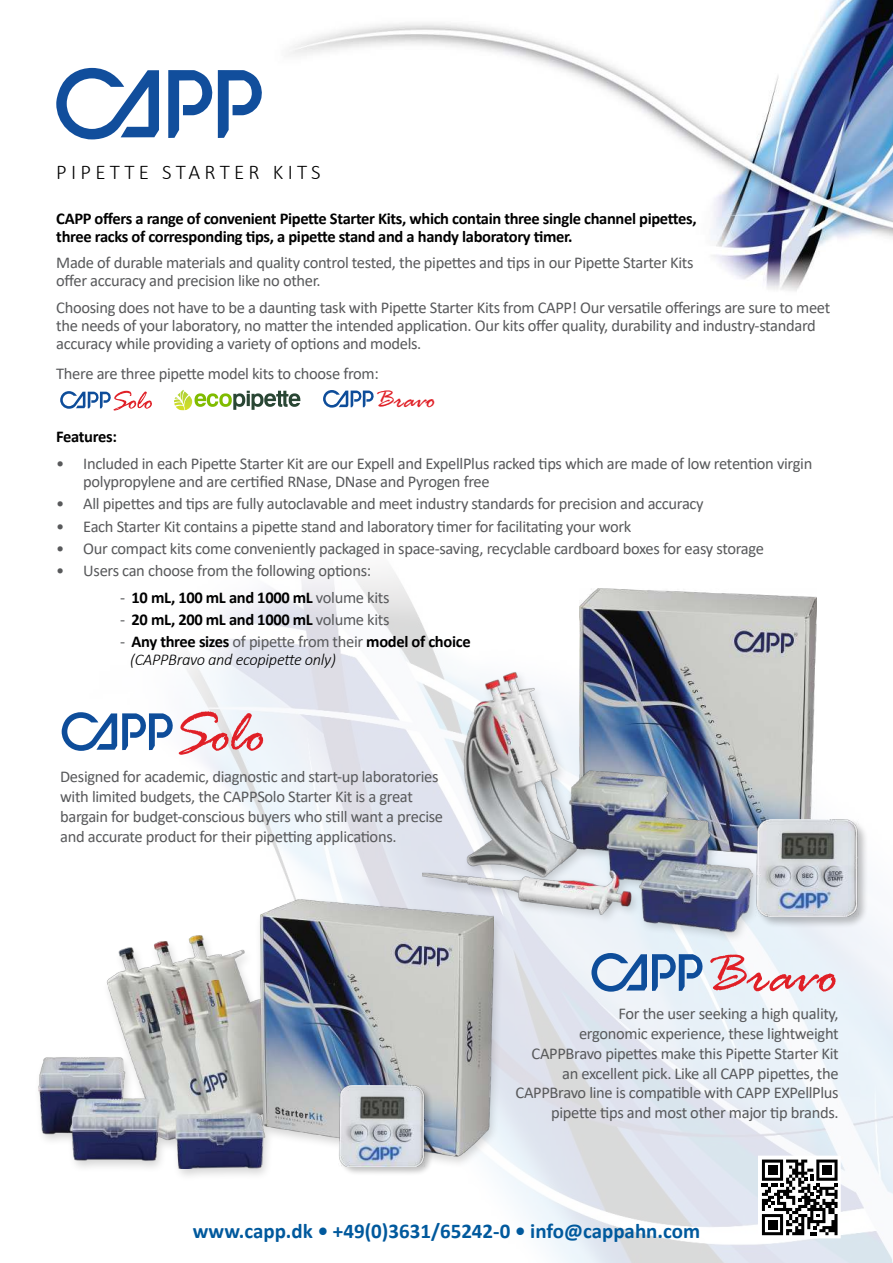
<style>
.page{position:relative;width:893px;height:1263px;background:#fff}
.page>*{position:absolute;margin:0;border:0;box-sizing:border-box;transform-origin:0 0}
.t1{font:italic 60.45px "Rage";color:#e02027}
.t2{font:italic 27.6px "Rage";color:#e02027}
.t3{font:700 21px "Calibri";color:#00599d}
.t4{font:300 21px "Calibri";letter-spacing:.2em;color:#000}
.t5{font:16.5px/19.8px "Calibri";letter-spacing:-.02em;color:#58595b}
.t6{font:700 16.5px/18px "Calibri";letter-spacing:-.02em;color:#000}
.t7{font:italic 300 16.5px/18px "Calibri";letter-spacing:-.02em;color:#000}
.s1{font-weight:400;color:#58595b}
.s2{font-weight:400;font-style:normal;color:#58595b}
.s3{font-weight:700;font-style:normal}
</style>
<div class="page">
<img style="left:61px;top:570px;width:832px;height:693px">
<img style="left:289px;top:0;width:604px;height:291px">
<svg style="left:56px;top:68px;width:103px;height:71px"></svg>
<svg style="left:168px;top:70px;width:94px;height:68px"></svg>
<svg style="left:60px;top:391px;width:92px;height:19px"></svg>
<svg style="left:195px;top:391px;width:105px;height:19px"></svg>
<img style="left:174px;top:390px;width:18px;height:20px">
<svg style="left:323px;top:390px;width:51px;height:18px"></svg>
<svg style="left:62px;top:711px;width:201px;height:44px"></svg>
<img style="left:580px;top:588px;width:237px;height:50px">
<img style="left:422px;top:638px;width:400px;height:304px">
<div style="left:756px;top:818px;width:112px;height:111px;background:#000;opacity:.25"></div>
<img style="left:755px;top:820px;width:103px;height:97px">
<div style="left:33px;top:896px;width:471px;height:286px;background:#000;opacity:.17"></div>
<img style="left:38px;top:900px;width:456px;height:268px">
<div style="left:338px;top:1085px;width:95px;height:92px;background:#000;opacity:.25"></div>
<img style="left:339px;top:1086px;width:86px;height:81px">
<svg style="left:591px;top:953px;width:114px;height:39px"></svg>
<svg style="left:761px;top:1158px;width:77px;height:77px"></svg>
<svg style="left:762px;top:1159px;width:75px;height:76px"></svg>
<div style="left:758px;top:1155px;width:83px;height:83px;border:2px solid #fff"></div>
<p class="t4" style="left:56px;top:159px;width:266px">PIPETTE STARTER KITS</p>
<p class="t6" style="left:56px;top:209px;width:642px">CAPP offers a range of convenient Pipette Starter Kits, which contain three single channel pipettes, three racks of corresponding tips, a pipette stand and a handy laboratory timer.</p>
<p class="t5" style="left:56px;top:254px;width:639px;line-height:18px">Made of durable materials and quality control tested, the pipettes and tips in our Pipette Starter Kits offer accuracy and precision like no other.</p>
<p class="t5" style="left:56px;top:298px;width:775px;line-height:18px">Choosing does not have to be a daunting task with Pipette Starter Kits from CAPP! Our versatile offerings are sure to meet the needs of your laboratory, no matter the intended application. Our kits offer quality, durability and industry-standard accuracy while providing a variety of options and models.</p>
<p class="t5" style="left:56px;top:363px;width:324px">There are three pipette model kits to choose from:</p>
<h2 class="t2" style="left:375px;top:383px;width:63px">Bravo</h2>
<p class="t6" style="left:56px;top:428px;width:62px">Features:</p>
<p class="t5" style="left:83px;top:456px;width:730px;line-height:18px;text-indent:-27px">• Included in each Pipette Starter Kit are our Expell and ExpellPlus racked tips which are made of low retention virgin polypropylene and are certified RNase, DNase and Pyrogen free</p>
<p class="t5" style="left:56px;top:496px;width:649px">• All pipettes and tips are fully autoclavable and meet industry standards for precision and accuracy</p>
<p class="t5" style="left:56px;top:518px;width:577px">• Each Starter Kit contains a pipette stand and laboratory timer for facilitating your work</p>
<p class="t5" style="left:56px;top:540px;width:709px">• Our compact kits come conveniently packaged in space-saving, recyclable cardboard boxes for easy storage</p>
<p class="t5" style="left:56px;top:562px;width:316px">• Users can choose from the following options:</p>
<p class="t6" style="left:120px;top:588px;width:271px"><span class="s1">-</span> 10 mL, 100 mL and 1000 mL <span class="s1">volume kits</span></p>
<p class="t6" style="left:120px;top:610px;width:271px"><span class="s1">-</span> 20 mL, 200 mL and 1000 mL <span class="s1">volume kits</span></p>
<p class="t7" style="left:130px;top:632px;width:342px;text-indent:-10px"><span class="s2">-</span> <span class="s3">Any three sizes</span> <span class="s2">of pipette from their</span> <span class="s3">model of choice </span>(CAPPBravo and ecopipette only)</p>
<p class="t5" style="left:60px;top:766px;width:384px">Designed for academic, diagnostic and start-up laboratories with limited budgets, the CAPPSolo Starter Kit is a great bargain for budget-conscious buyers who still want a precise and accurate product for their pipetting applications.</p>
<h1 class="t1" style="left:705px;top:937px;width:136px">Bravo</h1>
<p class="t5" style="left:516px;top:1003px;width:325px;text-align:right">For the user seeking a high quality,<br>ergonomic experience, these lightweight CAPPBravo pipettes make this Pipette Starter Kit an excellent pick. Like all CAPP pipettes, the CAPPBravo line is compatible with CAPP EXPellPlus pipette tips and most other major tip brands.</p>
<p class="t3" style="left:193px;top:1216px;width:509px">www.capp.dk • +49(0)3631/65242-0 • info@cappahn.com</p>
</div>
